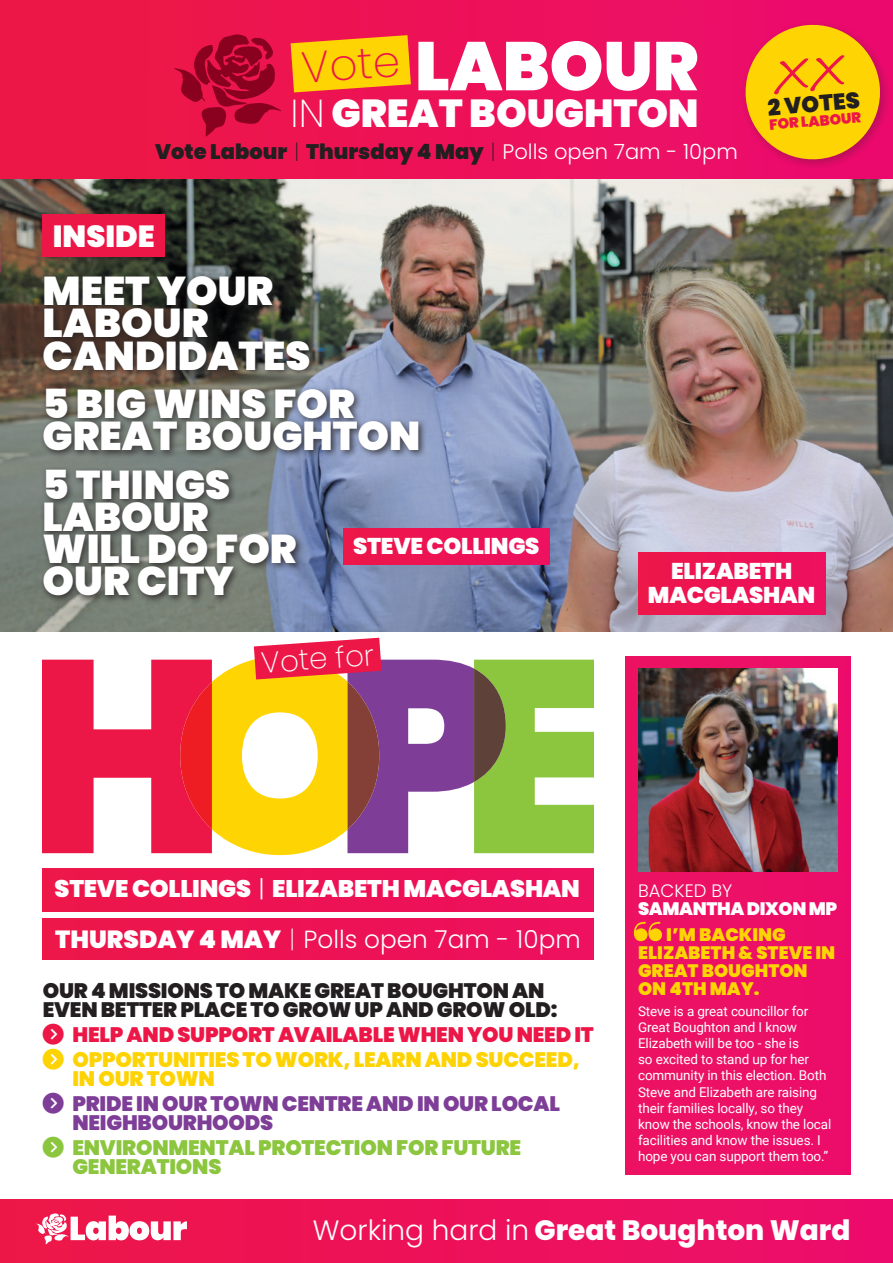
<style>
.page{position:relative;width:893px;height:1263px;background:#fff}
.page>*{position:absolute;margin:0;border:0;box-sizing:border-box;transform-origin:0 0}
.t1{font:900 68.55px "Poppins";color:#fff}
.t2{font:200 43.65px "Poppins";color:#ed1747}
.t3{font:900 40.2px/32.2px "Poppins";color:#fff}
.t4{font:900 39px "Poppins";color:#fff}
.t5{font:900 30.45px "Poppins";color:#fff}
.t6{font:200 29.4px "Poppins";color:#fff}
.t7{font:800 28.05px "Poppins";color:#fff}
.t8{font:300 24.75px "Poppins";color:#fff}
.t9{font:900 24px "Poppins";letter-spacing:-.01em;color:#fff}
.t10{font:900 22.8px/24.9px "Poppins";letter-spacing:-.01em;color:#fff;text-align:center}
.t11{font:900 22.65px "Poppins";color:#231f20}
.t12{font:900 21px/18.8px "Poppins";letter-spacing:-.01em;color:#231f20}
.t13{font:900 21px/18.8px "Poppins";letter-spacing:-.01em;color:#7e3e98}
.t14{font:900 21px/18.8px "Poppins";letter-spacing:-.01em;color:#fed304}
.t15{font:900 21px/18.8px "Poppins";letter-spacing:-.01em;color:#8bc63e}
.t16{font:900 21px "Poppins";letter-spacing:-.01em;color:#ed1747}
.t17{font:900 18px/18px "Poppins";color:#fed503}
.t18{font:900 18px "Poppins";letter-spacing:-.02em;color:#fff}
.t19{font:300 18px "Poppins";color:#fff}
.t20{font:900 14.7px "Poppins";color:#ed1747}
.t21{font:13.5px/16.2px "Roboto";letter-spacing:-.01em;color:#fff}
.s1{font-weight:200}
.s2{font-weight:300;color:#fff}
.s3{font-weight:300}
.s4{font-weight:900}
</style>
<div class="page">
<img style="left:0;top:179px;width:893px;height:452px">
<div style="left:0;top:1199px;width:893px;height:64px;background:linear-gradient(to right,#ed1747,#ec0d6c)"></div>
<div style="left:0;top:0;width:893px;height:179px;background:linear-gradient(to right,#ed1942,#ec0a70)"></div>
<svg style="left:36px;top:1213px;width:151px;height:31px"></svg>
<div style="left:38px;top:211px;width:389px;height:394px;background:#231f20;opacity:.75"></div>
<div style="left:43px;top:215px;width:122px;height:42px;background:#ed1747"></div>
<svg style="left:291px;top:35px;width:120px;height:57px;background:#fbb60f"></svg>
<svg style="left:174px;top:34px;width:107px;height:103px;background:#c10c38"></svg>
<div style="left:43px;top:868px;width:550px;height:44px;background:#ed1254"></div>
<div style="left:638px;top:553px;width:187px;height:61px;background:#ed1254"></div>
<div style="left:344px;top:528px;width:205px;height:36px;background:#ed1254"></div>
<div style="left:43px;top:918px;width:550px;height:42px;background:#ed1254"></div>
<svg style="left:43px;top:638px;width:550px;height:217px"></svg>
<div style="left:739px;top:19px;width:153px;height:153px;background:#231f20;opacity:.3"></div>
<div style="left:625px;top:656px;width:225px;height:518px;background:#ec1166"></div>
<svg style="left:634px;top:922px;width:28px;height:19px"></svg>
<img style="left:638px;top:669px;width:200px;height:202px">
<svg style="left:743px;top:22px;width:140px;height:140px;background:#f69d1e"></svg>
<h2 class="t2" style="left:300px;top:42px;width:100px;rotate:-4deg">Vote</h2>
<h1 class="t1" style="left:415px;top:27px;width:285px">LABOUR</h1>
<h3 class="t4" style="left:291px;top:91px;width:410px"><span class="s1">IN</span> GREAT BOUGHTON</h3>
<h3 class="t12" style="left:155px;top:143px;width:584px">Vote Labour <span class="s1">|</span> Thursday 4 May <span class="s1">|</span> <span class="s2">Polls open 7am - 10pm</span></h3>
<h3 class="t11" style="left:767px;top:95px;width:94px;rotate:-5deg">2 VOTES</h3>
<p class="t20" style="left:769px;top:117px;width:94px;rotate:-5deg">FOR LABOUR</p>
<h3 class="t5" style="left:53px;top:218px;width:104px">INSIDE</h3>
<h3 class="t3" style="left:43px;top:275px;width:270px">MEET YOUR<br>LABOUR<br>CANDIDATES</h3>
<h3 class="t3" style="left:43px;top:388px;width:379px">5 BIG WINS FOR<br>GREAT BOUGHTON</h3>
<h3 class="t3" style="left:43px;top:469px;width:256px">5 THINGS<br>LABOUR<br>WILL DO FOR<br>OUR CITY</h3>
<h3 class="t10" style="left:353px;top:533px;width:188px">STEVE COLLINGS</h3>
<h3 class="t6" style="left:260px;top:645px;width:115px;rotate:-4deg">Vote for</h3>
<h3 class="t10" style="left:648px;top:558px;width:169px">ELIZABETH<br>MACGLASHAN</h3>
<h3 class="t9" style="left:55px;top:875px;width:527px">STEVE COLLINGS <span class="s3">|</span> ELIZABETH MACGLASHAN</h3>
<h3 class="t8" style="left:55px;top:925px;width:527px"><span class="s4">THURSDAY 4 MAY</span> <span class="s1">|</span> Polls open 7am - 10pm</h3>
<h3 class="t12" style="left:43px;top:981px;width:516px">OUR 4 MISSIONS TO MAKE GREAT BOUGHTON AN<br>EVEN BETTER PLACE TO GROW UP AND GROW OLD:</h3>
<h3 class="t16" style="left:72px;top:1022px;width:523px">HELP AND SUPPORT AVAILABLE WHEN YOU NEED IT</h3>
<h3 class="t14" style="left:72px;top:1050px;width:509px">OPPORTUNITIES TO WORK, LEARN AND SUCCEED,<br>IN OUR TOWN</h3>
<h3 class="t13" style="left:72px;top:1095px;width:489px">PRIDE IN OUR TOWN CENTRE AND IN OUR LOCAL<br>NEIGHBOURHOODS</h3>
<h3 class="t15" style="left:72px;top:1139px;width:450px">ENVIRONMENTAL PROTECTION FOR FUTURE<br>GENERATIONS</h3>
<h3 class="t19" style="left:638px;top:880px;width:96px">BACKED BY</h3>
<h3 class="t18" style="left:638px;top:898px;width:201px">SAMANTHA DIXON MP</h3>
<h3 class="t17" style="left:638px;top:926px;width:199px;text-indent:28px">I’M BACKING<br>ELIZABETH &amp; STEVE IN<br>GREAT BOUGHTON<br>ON 4TH MAY.</h3>
<p class="t21" style="left:638px;top:1002px;width:195px">Steve is a great councillor for<br>Great Boughton and I know<br>Elizabeth will be too - she is<br>so excited to stand up for her community in this election. Both<br>Steve and Elizabeth are raising their families locally, so they know the schools, know the local facilities and know the issues. I hope you can support them too.”</p>
<h3 class="t7" style="left:313px;top:1214px;width:539px"><span class="s3">Working hard in</span> Great Boughton Ward</h3>
</div>
